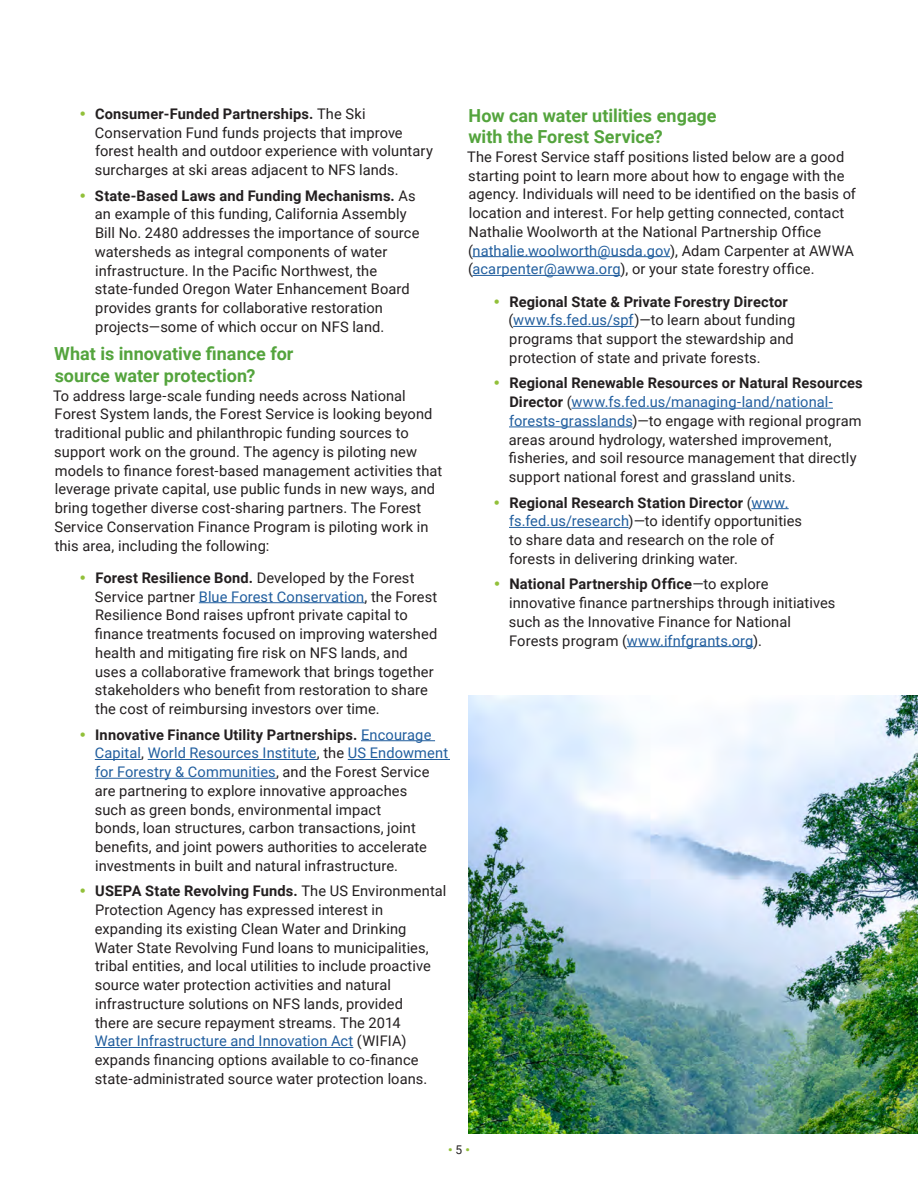
<style>
.page{position:relative;width:918px;height:1188px;background:#fff}
.page>*{position:absolute;margin:0;border:0;box-sizing:border-box;transform-origin:0 0}
.t1{font:700 18px/21.6px "Roboto";color:#54a43d}
.t2{font:14.7px/18.8px "Roboto";letter-spacing:.005em;color:#231f20}
.t3{font:900 12px "Roboto";color:#92c039}
.s1{font-weight:700}
.s2{color:#215e9e}
.s3{font-weight:400;color:#231f20}
</style>
<div class="page">
<hr style="left:199px;top:602px;width:166px;height:1px;background:#215e9e">
<hr style="left:361px;top:740px;width:74px;height:1px;background:#215e9e">
<hr style="left:95px;top:759px;width:46px;height:1px;background:#215e9e">
<hr style="left:148px;top:759px;width:169px;height:1px;background:#215e9e">
<hr style="left:348px;top:759px;width:102px;height:1px;background:#215e9e">
<hr style="left:95px;top:778px;width:181px;height:1px;background:#215e9e">
<hr style="left:95px;top:1047px;width:258px;height:1px;background:#215e9e">
<hr style="left:473px;top:256px;width:197px;height:1px;background:#215e9e">
<hr style="left:472px;top:275px;width:149px;height:1px;background:#215e9e">
<hr style="left:513px;top:326px;width:121px;height:1px;background:#215e9e">
<hr style="left:571px;top:408px;width:262px;height:1px;background:#215e9e">
<hr style="left:509px;top:427px;width:123px;height:1px;background:#215e9e">
<hr style="left:751px;top:508px;width:38px;height:1px;background:#215e9e">
<hr style="left:509px;top:527px;width:120px;height:1px;background:#215e9e">
<hr style="left:627px;top:646px;width:126px;height:1px;background:#215e9e">
<img style="left:468px;top:696px;width:450px;height:438px">
<p class="t2" style="left:95px;top:104px;width:340px"><span class="s1">Consumer-Funded Partnerships.</span> The Ski Conservation Fund funds projects that improve forest health and outdoor experience with voluntary surcharges at ski areas adjacent to NFS lands.</p>
<p class="t2" style="left:95px;top:186px;width:326px"><span class="s1">State-Based Laws and Funding Mechanisms.</span> As an example of this funding, California Assembly Bill No. 2480 addresses the importance of source watersheds as integral components of water infrastructure. In the Pacific Northwest, the state-funded Oregon Water Enhancement Board provides grants for collaborative restoration projects—some of which occur on NFS land.</p>
<p class="t1" style="left:54px;top:342px;width:241px">What is innovative finance for source water protection?</p>
<p class="t2" style="left:53px;top:386px;width:391px">To address large-scale funding needs across National Forest System lands, the Forest Service is looking beyond traditional public and philanthropic funding sources to support work on the ground. The agency is piloting new models to finance forest-based management activities that leverage private capital, use public funds in new ways, and bring together diverse cost-sharing partners. The Forest Service Conservation Finance Program is piloting work in this area, including the following:</p>
<p class="t2" style="left:95px;top:568px;width:344px"><span class="s1">Forest Resilience Bond.</span> Developed by the Forest Service partner <span class="s2">Blue Forest Conservation</span>, the Forest Resilience Bond raises upfront private capital to finance treatments focused on improving watershed health and mitigating fire risk on NFS lands, and uses a collaborative framework that brings together stakeholders who benefit from restoration to share the cost of reimbursing investors over time.</p>
<p class="t2" style="left:95px;top:725px;width:355px"><span class="s1">Innovative Finance Utility Partnerships.</span> <span class="s2">Encourage Capital</span>, <span class="s2">World Resources Institute</span>, the <span class="s2">US Endowment for Forestry &amp; Communities</span>, and the Forest Service are partnering to explore innovative approaches<br>such as green bonds, environmental impact<br>bonds, loan structures, carbon transactions, joint benefits, and joint powers authorities to accelerate investments in built and natural infrastructure.</p>
<p class="t2" style="left:95px;top:881px;width:353px"><span class="s1">USEPA State Revolving Funds.</span> The US Environmental Protection Agency has expressed interest in expanding its existing Clean Water and Drinking Water State Revolving Fund loans to municipalities, tribal entities, and local utilities to include proactive source water protection activities and natural infrastructure solutions on NFS lands, provided<br>there are secure repayment streams. The 2014<br><span class="s2">Water Infrastructure and Innovation Act</span> (WIFIA) expands financing options available to co-finance state-administrated source water protection loans.</p>
<p class="t1" style="left:469px;top:104px;width:250px">How can water utilities engage with the Forest Service?</p>
<p class="t2" style="left:467px;top:147px;width:390px">The Forest Service staff positions listed below are a good starting point to learn more about how to engage with the agency. Individuals will need to be identified on the basis of location and interest. For help getting connected, contact Nathalie Woolworth at the National Partnership Office (<span class="s2">nathalie.woolworth@usda.gov</span>), Adam Carpenter at AWWA (<span class="s2">acarpenter@awwa.org</span>), or your state forestry office.</p>
<p class="t2" style="left:509px;top:291px;width:288px"><span class="s1">Regional State &amp; Private Forestry Director </span>(<span class="s2">www.fs.fed.us/spf</span>)—to learn about funding programs that support the stewardship and protection of state and private forests.</p>
<p class="t2" style="left:509px;top:373px;width:355px"><span class="s1">Regional Renewable Resources or Natural Resources Director</span> (<span class="s2">www.fs.fed.us/managing-land/national&shy;forests-grasslands</span>)—to engage with regional program areas around hydrology, watershed improvement, fisheries, and soil resource management that directly support national forest and grassland units.</p>
<p class="t2" style="left:509px;top:492px;width:295px"><span class="s1">Regional Research Station Director</span> (<span class="s2">www. fs.fed.us/research</span>)—to identify opportunities to share data and research on the role of forests in delivering drinking water.</p>
<p class="t2" style="left:509px;top:574px;width:328px"><span class="s1">National Partnership Office</span>—to explore innovative finance partnerships through initiatives such as the Innovative Finance for National Forests program (<span class="s2">www.ifnfgrants.org</span>).</p>
<p class="t3" style="left:448px;top:1141px;width:23px">• <span class="s3">5</span> •</p>
</div>
